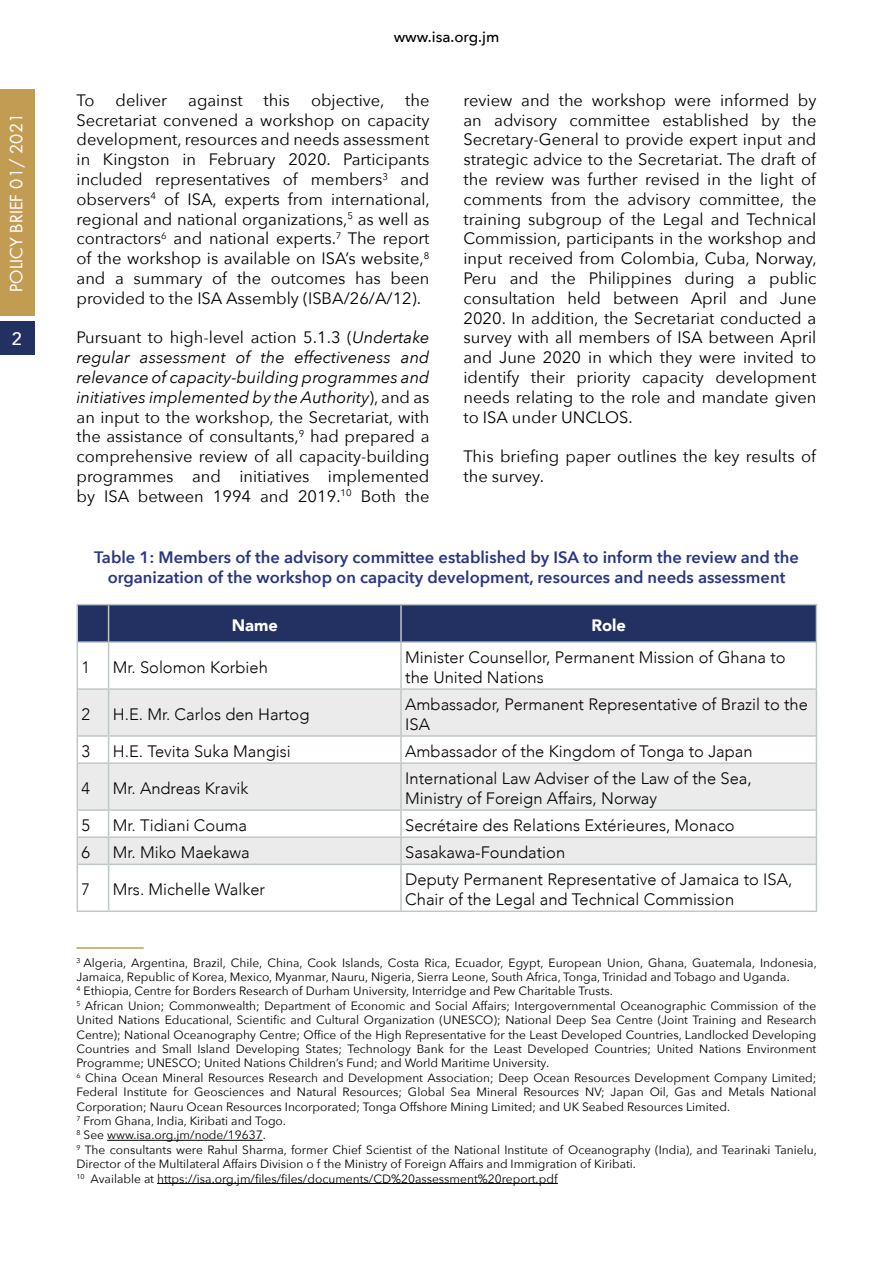
<style>
.page{position:relative;width:893px;height:1263px;background:#fff}
.page>*{position:absolute;margin:0;border:0;box-sizing:border-box;transform-origin:0 0}
.t1{font:500 18px "Avenir";color:#fff}
.t2{font:16.5px/19.8px "Avenir Next";color:#000;text-align:justify}
.t3{font:300 16.5px/19.8px "Avenir";color:#000}
.t4{font:600 16.5px/19.8px "Avenir Next";color:#283583;text-align:center}
.t5{font:16.5px "Futura";color:#fff}
.t6{font:900 16.5px "Avenir";color:#fff}
.t7{font:500 15px "Avenir Next";color:#000}
.t8{font:12px/14.4px "Avenir Next";color:#000}
.s1{font-style:italic}
</style>
<div class="page">
<div style="left:0;top:321px;width:35px;height:34px;background:#233062"></div>
<div style="left:0;top:89px;width:34px;height:227px;background:#c39c54"></div>
<div style="left:78px;top:605px;width:738px;height:36px;background:#233062"></div>
<svg style="left:78px;top:690px;width:738px;height:173px;fill:#ebebeb"></svg>
<hr style="left:77px;top:643px;width:1px;height:46px;background:#bfc7c7">
<svg style="left:77px;top:736px;width:1px;height:26px"></svg>
<hr style="left:77px;top:865px;width:1px;height:45px;background:#bfc7c7">
<hr style="left:108px;top:643px;width:1px;height:45px;background:#bfc7c7">
<hr style="left:400px;top:643px;width:2px;height:45px;background:#bfc7c7">
<hr style="left:816px;top:642px;width:1px;height:46px;background:#bfc7c7">
<svg style="left:108px;top:737px;width:1px;height:25px"></svg>
<hr style="left:400px;top:737px;width:2px;height:25px;background:#bfc7c7">
<svg style="left:816px;top:737px;width:1px;height:25px"></svg>
<hr style="left:400px;top:811px;width:2px;height:25px;background:#bfc7c7">
<hr style="left:108px;top:865px;width:1px;height:45px;background:#bfc7c7">
<hr style="left:400px;top:865px;width:2px;height:45px;background:#bfc7c7">
<hr style="left:816px;top:865px;width:1px;height:45px;background:#bfc7c7">
<hr style="left:77px;top:605px;width:1px;height:36px;background:#bfc7c7">
<hr style="left:77px;top:604px;width:32px;height:1px;background:#bfc7c7">
<hr style="left:109px;top:604px;width:292px;height:1px;background:#bfc7c7">
<hr style="left:401px;top:604px;width:416px;height:1px;background:#bfc7c7">
<hr style="left:108px;top:605px;width:1px;height:36px;background:#bfc7c7">
<hr style="left:400px;top:605px;width:2px;height:36px;background:#bfc7c7">
<hr style="left:816px;top:605px;width:1px;height:37px;background:#bfc7c7">
<hr style="left:77px;top:641px;width:32px;height:2px;background:#bfc7c7">
<hr style="left:109px;top:641px;width:292px;height:2px;background:#bfc7c7">
<hr style="left:401px;top:641px;width:415px;height:2px;background:#bfc7c7">
<hr style="left:77px;top:689px;width:1px;height:47px;background:#bfc7c7">
<hr style="left:78px;top:688px;width:31px;height:2px;background:#bfc7c7">
<hr style="left:109px;top:688px;width:292px;height:2px;background:#bfc7c7">
<hr style="left:401px;top:688px;width:416px;height:2px;background:#bfc7c7">
<hr style="left:108px;top:690px;width:1px;height:45px;background:#bfc7c7">
<hr style="left:400px;top:690px;width:2px;height:45px;background:#bfc7c7">
<hr style="left:816px;top:690px;width:1px;height:45px;background:#bfc7c7">
<hr style="left:78px;top:735px;width:31px;height:2px;background:#bfc7c7">
<hr style="left:109px;top:735px;width:292px;height:2px;background:#bfc7c7">
<hr style="left:401px;top:735px;width:416px;height:2px;background:#bfc7c7">
<hr style="left:77px;top:762px;width:32px;height:2px;background:#bfc7c7">
<hr style="left:77px;top:764px;width:1px;height:45px;background:#bfc7c7">
<hr style="left:77px;top:809px;width:32px;height:2px;background:#bfc7c7">
<hr style="left:109px;top:762px;width:292px;height:2px;background:#bfc7c7">
<hr style="left:108px;top:764px;width:1px;height:45px;background:#bfc7c7">
<hr style="left:109px;top:809px;width:292px;height:2px;background:#bfc7c7">
<hr style="left:401px;top:762px;width:416px;height:2px;background:#bfc7c7">
<hr style="left:400px;top:764px;width:2px;height:45px;background:#bfc7c7">
<hr style="left:816px;top:764px;width:1px;height:45px;background:#bfc7c7">
<hr style="left:401px;top:809px;width:416px;height:2px;background:#bfc7c7">
<hr style="left:77px;top:836px;width:32px;height:2px;background:#bfc7c7">
<svg style="left:77px;top:811px;width:1px;height:52px"></svg>
<hr style="left:77px;top:863px;width:32px;height:2px;background:#bfc7c7">
<hr style="left:109px;top:836px;width:292px;height:2px;background:#bfc7c7">
<svg style="left:108px;top:811px;width:1px;height:52px"></svg>
<hr style="left:109px;top:863px;width:292px;height:2px;background:#bfc7c7">
<hr style="left:401px;top:836px;width:416px;height:2px;background:#bfc7c7">
<hr style="left:400px;top:838px;width:2px;height:25px;background:#bfc7c7">
<svg style="left:816px;top:811px;width:1px;height:52px"></svg>
<hr style="left:401px;top:863px;width:416px;height:2px;background:#bfc7c7">
<hr style="left:77px;top:910px;width:32px;height:2px;background:#bfc7c7">
<hr style="left:109px;top:910px;width:292px;height:2px;background:#bfc7c7">
<hr style="left:401px;top:910px;width:416px;height:2px;background:#bfc7c7">
<hr style="left:107px;top:1140px;width:156px;height:1px;background:#000">
<hr style="left:157px;top:1183px;width:401px;height:1px;background:#000">
<hr style="left:77px;top:947px;width:67px;height:2px;background:#c39c54">
<h2 class="t5" style="left:6px;top:292px;width:180px;rotate:-90deg">POLICY BRIEF 01/ 2021</h2>
<h1 class="t1" style="left:12px;top:324px;width:12px">2</h1>
<p class="t7" style="left:394px;top:24px;width:107px">www.isa.org.jm</p>
<p class="t2" style="left:77px;top:89px;width:355px;text-indent:234px">objective, the Secretariat convened a workshop on capacity development, resources and needs assessment in Kingston in February 2020. Participants included representatives of members<sup>3</sup> and observers<sup>4</sup> of ISA, experts from international, regional and national organizations,<sup>5</sup> as well as contractors<sup>6</sup> and national experts.<sup>7</sup> The report of the workshop is available on ISA’s website,<sup>8 </sup>and a summary of the outcomes has been provided to the ISA Assembly (ISBA/26/A/12).</p>
<p class="t2" style="left:77px;top:327px;width:354px">Pursuant to high-level action 5.1.3 (<span class="s1">Undertake regular assessment of the effectiveness and relevance of capacity-building programmes and initiatives implemented by the Authority</span>), and as an input to the workshop, the Secretariat, with the assistance of consultants,<sup>9</sup> had prepared a comprehensive review of all capacity-building programmes and initiatives implemented by ISA between 1994 and 2019.<sup>10</sup> Both the</p>
<h2 class="t2" style="left:77px;top:89px;width:19px">To</h2>
<h2 class="t2" style="left:116px;top:89px;width:53px">deliver</h2>
<h2 class="t2" style="left:188px;top:89px;width:56px">against</h2>
<h2 class="t2" style="left:264px;top:89px;width:28px">this</h2>
<p class="t2" style="left:463px;top:89px;width:355px">review and the workshop were informed by an advisory committee established by the Secretary-General to provide expert input and strategic advice to the Secretariat. The draft of the review was further revised in the light of comments from the advisory committee, the training subgroup of the Legal and Technical Commission, participants in the workshop and input received from Colombia, Cuba, Norway, Peru and the Philippines during a public consultation held between April and June 2020. In addition, the Secretariat conducted a survey with all members of ISA between April and June 2020 in which they were invited to identify their priority capacity development needs relating to the role and mandate given to ISA under UNCLOS.</p>
<h2 class="t2" style="left:463px;top:446px;width:354px">This briefing paper outlines the key results of the survey.</h2>
<h2 class="t4" style="left:94px;top:547px;width:706px">Table 1: Members of the advisory committee established by ISA to inform the review and the organization of the workshop on capacity development, resources and needs assessment</h2>
<h2 class="t6" style="left:232px;top:611px;width:48px">Name</h2>
<h2 class="t6" style="left:591px;top:611px;width:36px">Role</h2>
<h2 class="t3" style="left:82px;top:657px;width:10px">1</h2>
<h2 class="t3" style="left:113px;top:657px;width:157px">Mr. Solomon Korbieh</h2>
<h2 class="t3" style="left:405px;top:647px;width:382px">Minister Counsellor, Permanent Mission of Ghana to the United Nations</h2>
<h2 class="t3" style="left:82px;top:704px;width:10px">2</h2>
<h2 class="t3" style="left:113px;top:704px;width:198px">H.E. Mr. Carlos den Hartog</h2>
<h2 class="t3" style="left:405px;top:694px;width:404px">Ambassador, Permanent Representative of Brazil to the<br>ISA</h2>
<h2 class="t3" style="left:82px;top:741px;width:10px">3</h2>
<h2 class="t3" style="left:113px;top:741px;width:179px">H.E. Tevita Suka Mangisi</h2>
<h2 class="t3" style="left:405px;top:741px;width:349px">Ambassador of the Kingdom of Tonga to Japan</h2>
<h2 class="t3" style="left:82px;top:778px;width:10px">4</h2>
<h2 class="t3" style="left:113px;top:778px;width:137px">Mr. Andreas Kravik</h2>
<h2 class="t3" style="left:405px;top:768px;width:348px">International Law Adviser of the Law of the Sea,<br>Ministry of Foreign Affairs, Norway</h2>
<h2 class="t3" style="left:82px;top:815px;width:10px">5</h2>
<h2 class="t3" style="left:113px;top:815px;width:136px">Mr. Tidiani Couma</h2>
<h2 class="t3" style="left:405px;top:815px;width:331px">Secrétaire des Relations Extérieures, Monaco</h2>
<h2 class="t3" style="left:82px;top:842px;width:10px">6</h2>
<h2 class="t3" style="left:113px;top:842px;width:138px">Mr. Miko Maekawa</h2>
<h2 class="t3" style="left:405px;top:842px;width:161px">Sasakawa-Foundation</h2>
<h2 class="t3" style="left:82px;top:879px;width:10px">7</h2>
<h2 class="t3" style="left:113px;top:879px;width:154px">Mrs. Michelle Walker</h2>
<h2 class="t3" style="left:405px;top:869px;width:389px">Deputy Permanent Representative of Jamaica to ISA,<br>Chair of the Legal and Technical Commission</h2>
<p class="t8" style="left:77px;top:955px;width:742px"><sup>3</sup> Algeria, Argentina, Brazil, Chile, China, Cook Islands, Costa Rica, Ecuador, Egypt, European Union, Ghana, Guatemala, Indonesia, Jamaica, Republic of Korea, Mexico, Myanmar, Nauru, Nigeria, Sierra Leone, South Africa, Tonga, Trinidad and Tobago and Uganda.<br><sup>4</sup> Ethiopia, Centre for Borders Research of Durham University, Interridge and Pew Charitable Trusts.<br><sup>5</sup> African Union; Commonwealth; Department of Economic and Social Affairs; Intergovernmental Oceanographic Commission of the United Nations Educational, Scientific and Cultural Organization (UNESCO); National Deep Sea Centre (Joint Training and Research Centre); National Oceanography Centre; Office of the High Representative for the Least Developed Countries, Landlocked Developing Countries and Small Island Developing States; Technology Bank for the Least Developed Countries; United Nations Environment Programme; UNESCO; United Nations Children’s Fund; and World Maritime University.<br><sup>6</sup> China Ocean Mineral Resources Research and Development Association; Deep Ocean Resources Development Company Limited; Federal Institute for Geosciences and Natural Resources; Global Sea Mineral Resources NV; Japan Oil, Gas and Metals National Corporation; Nauru Ocean Resources Incorporated; Tonga Offshore Mining Limited; and UK Seabed Resources Limited.<br><sup>7</sup> From Ghana, India, Kiribati and Togo.<br><sup>8</sup> See www.isa.org.jm/node/19637.<br><sup>9</sup> The consultants were Rahul Sharma, former Chief Scientist of the National Institute of Oceanography (India), and Tearinaki Tanielu, Director of the Multilateral Affairs Division o f the Ministry of Foreign Affairs and Immigration of Kiribati.<br><sup>10</sup> Available at https://isa.org.jm/files/files/documents/CD%20assessment%20report.pdf</p>
</div>
